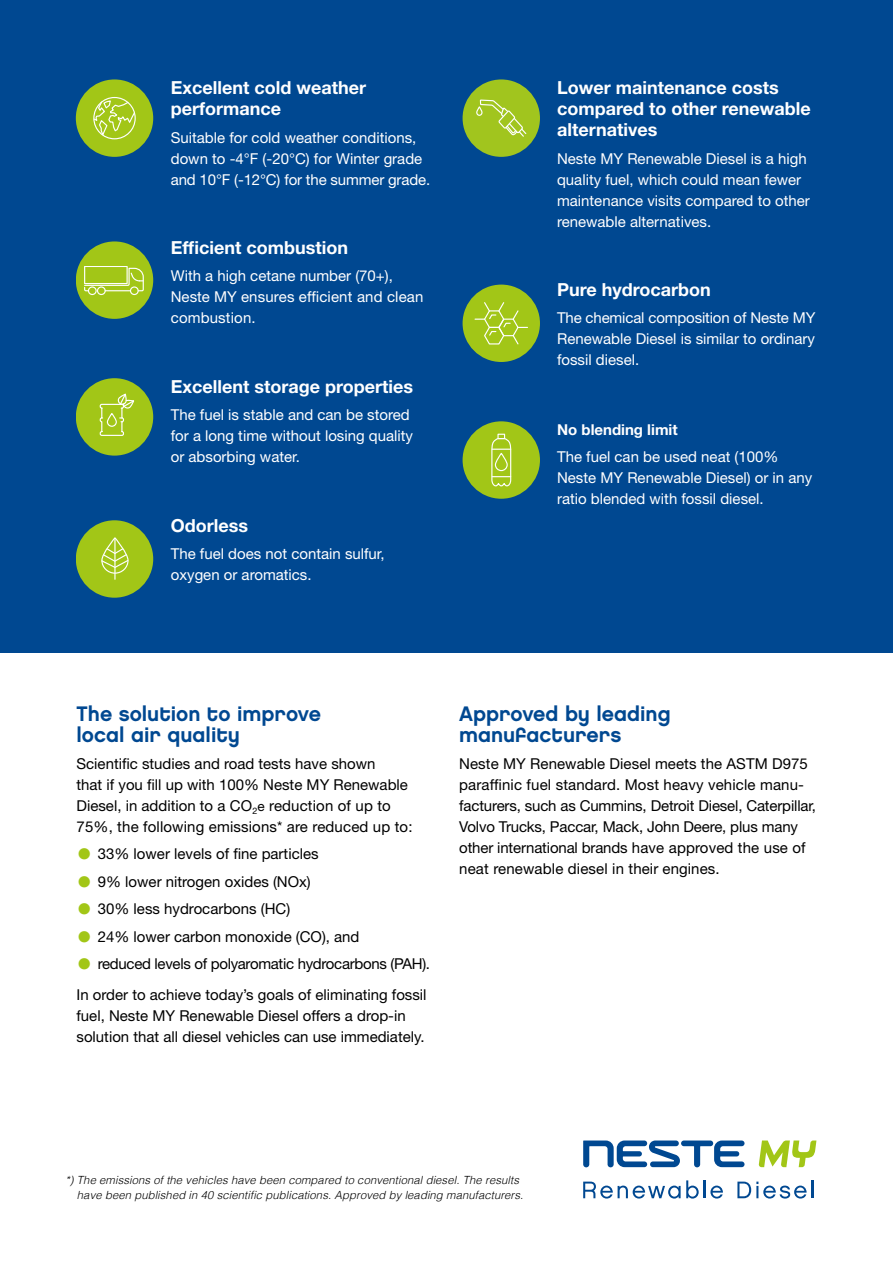
<style>
.page{position:relative;width:893px;height:1263px;background:#fff}
.page>*{position:absolute;margin:0;border:0;box-sizing:border-box;transform-origin:0 0}
.t1{font:21px/21px "Chalet New York Nineteen Eighty";color:#004891}
.t2{font:700 18px/21px "Helvetica Neue LT Std";color:#fff}
.t3{font:15px/21px "Helvetica Neue LT Std";color:#000}
.t4{font:15px/21px "Helvetica Neue LT Std";color:#fff}
.t5{font:15px/31.2px "Helvetica Neue LT Std";letter-spacing:-.02em;color:#000}
.t6{font:700 15px "Helvetica Neue LT Std";color:#fff}
.t7{font:italic 300 11.25px/15px "Helvetica";letter-spacing:.01em;color:#000}
.s1{font-size:13.5px}
.s2{font-size:31.5px;color:#a2c617}
</style>
<div class="page">
<div style="left:0;top:0;width:893px;height:652px;background:#004891"></div>
<div style="left:76px;top:79px;width:77px;height:78px;background:#a2c617;border-radius:50%"></div>
<div style="left:93px;top:97px;width:43px;height:42px;border:1px solid #fff;border-radius:50%"></div>
<svg style="left:93px;top:101px;width:43px;height:37px"></svg>
<div style="left:76px;top:241px;width:77px;height:78px;background:#a2c617;border-radius:50%"></div>
<div style="left:88px;top:286px;width:9px;height:9px;border:1px solid #fff;border-radius:50%"></div>
<div style="left:97px;top:286px;width:9px;height:9px;border:1px solid #fff;border-radius:50%"></div>
<div style="left:130px;top:286px;width:9px;height:9px;border:1px solid #fff;border-radius:50%"></div>
<svg style="left:84px;top:267px;width:60px;height:25px"></svg>
<div style="left:84px;top:266px;width:44px;height:18px;border:1px solid #fff"></div>
<div style="left:463px;top:79px;width:77px;height:78px;background:#a1c51e;border-radius:50%"></div>
<div style="left:476px;top:106px;width:7px;height:10px;border:1px solid #fff;border-radius:3px"></div>
<svg style="left:479px;top:79px;width:48px;height:73px"></svg>
<div style="left:463px;top:421px;width:77px;height:78px;background:#a2c617;border-radius:50%"></div>
<div style="left:497px;top:434px;width:8px;height:5px;border:1px solid #fff"></div>
<svg style="left:491px;top:437px;width:21px;height:50px"></svg>
<div style="left:76px;top:378px;width:77px;height:78px;background:#a2c617;border-radius:50%"></div>
<svg style="left:99px;top:393px;width:36px;height:43px"></svg>
<div style="left:107px;top:413px;width:10px;height:14px;border:1px solid #fff;border-radius:4px"></div>
<div style="left:463px;top:285px;width:77px;height:77px;background:#a2c617;border-radius:50%"></div>
<svg style="left:475px;top:302px;width:52px;height:43px"></svg>
<div style="left:76px;top:520px;width:77px;height:78px;background:#a2c617;border-radius:50%"></div>
<div style="left:101px;top:537px;width:28px;height:37px;border:1px solid #fff;border-radius:13px"></div>
<hr style="left:114px;top:539px;width:2px;height:40px;background:#fff">
<svg style="left:101px;top:547px;width:28px;height:22px"></svg>
<svg style="left:583px;top:1140px;width:161px;height:27px"></svg>
<svg style="left:759px;top:1140px;width:57px;height:27px"></svg>
<svg style="left:583px;top:1180px;width:116px;height:18px"></svg>
<hr style="left:703px;top:1180px;width:3px;height:18px;background:#004891">
<svg style="left:710px;top:1185px;width:13px;height:13px"></svg>
<svg style="left:737px;top:1180px;width:76px;height:18px"></svg>
<p class="t2" style="left:171px;top:77px;width:197px">Excellent cold weather performance</p>
<p class="t4" style="left:171px;top:127px;width:261px">Suitable for cold weather conditions, down to -4°F (-20°C) for Winter grade and 10°F (-12°C) for the summer grade.</p>
<p class="t2" style="left:171px;top:237px;width:179px">Efficient combustion</p>
<p class="t4" style="left:171px;top:265px;width:254px">With a high cetane number (70+),<br>Neste MY ensures efficient and clean combustion.</p>
<p class="t2" style="left:171px;top:375px;width:244px">Excellent storage properties</p>
<p class="t4" style="left:171px;top:404px;width:244px">The fuel is stable and can be stored for a long time without losing quality or absorbing water.</p>
<p class="t2" style="left:171px;top:514px;width:79px">Odorless</p>
<p class="t4" style="left:171px;top:543px;width:215px">The fuel does not contain sulfur, oxygen or aromatics.</p>
<p class="t2" style="left:557px;top:77px;width:255px">Lower maintenance costs compared to other renewable alternatives</p>
<p class="t4" style="left:557px;top:148px;width:254px">Neste MY Renewable Diesel is a high quality fuel, which could mean fewer maintenance visits compared to other renewable alternatives.</p>
<p class="t2" style="left:557px;top:279px;width:155px">Pure hydrocarbon</p>
<p class="t4" style="left:557px;top:307px;width:260px;text-align:justify">The chemical composition of Neste MY Renewable Diesel is similar to ordinary fossil diesel.</p>
<p class="t6" style="left:557px;top:420px;width:122px">No blending limit</p>
<p class="t4" style="left:557px;top:446px;width:257px">The fuel can be used neat (100%<br>Neste MY Renewable Diesel) or in any ratio blended with fossil diesel.</p>
<h1 class="t1" style="left:77px;top:703px;width:246px">The solution to improve local air quality</h1>
<p class="t3" style="left:77px;top:753px;width:338px">Scientific studies and road tests have shown<br>that if you fill up with 100% Neste MY Renewable Diesel, in addition to a CO<sub>2</sub><span class="s1">e</span> reduction of up to 75%, the following emissions* are reduced up to:</p>
<p class="t3" style="left:77px;top:843px;width:244px"><span class="s2">•</span> 33% lower levels of fine particles</p>
<p class="t3" style="left:77px;top:871px;width:236px"><span class="s2">•</span> 9% lower nitrogen oxides (NOx)</p>
<p class="t3" style="left:77px;top:898px;width:215px"><span class="s2">•</span> 30% less hydrocarbons (HC)</p>
<p class="t3" style="left:77px;top:925px;width:284px"><span class="s2">•</span> 24% lower carbon monoxide (CO), and</p>
<p class="t5" style="left:77px;top:948px;width:355px"><span class="s2">•</span> reduced levels of polyaromatic hydrocarbons (PAH).<br>In order to achieve today’s goals of eliminating fossil</p>
<p class="t3" style="left:77px;top:1005px;width:350px">fuel, Neste MY Renewable Diesel offers a drop-in solution that all diesel vehicles can use immediately.</p>
<h1 class="t1" style="left:459px;top:703px;width:213px">Approved by leading manufacturers</h1>
<p class="t3" style="left:459px;top:753px;width:358px">Neste MY Renewable Diesel meets the ASTM D975 paraffinic fuel standard. Most heavy vehicle manu&shy;facturers, such as Cummins, Detroit Diesel, Caterpillar, Volvo Trucks, Paccar, Mack, John Deere, plus many other international brands have approved the use of neat renewable diesel in their engines.</p>
<p class="t7" style="left:77px;top:1172px;width:448px;text-indent:-12px">*) The emissions of the vehicles have been compared to conventional diesel. The results have been published in 40 scientific publications. Approved by leading manufacturers.</p>
</div>
